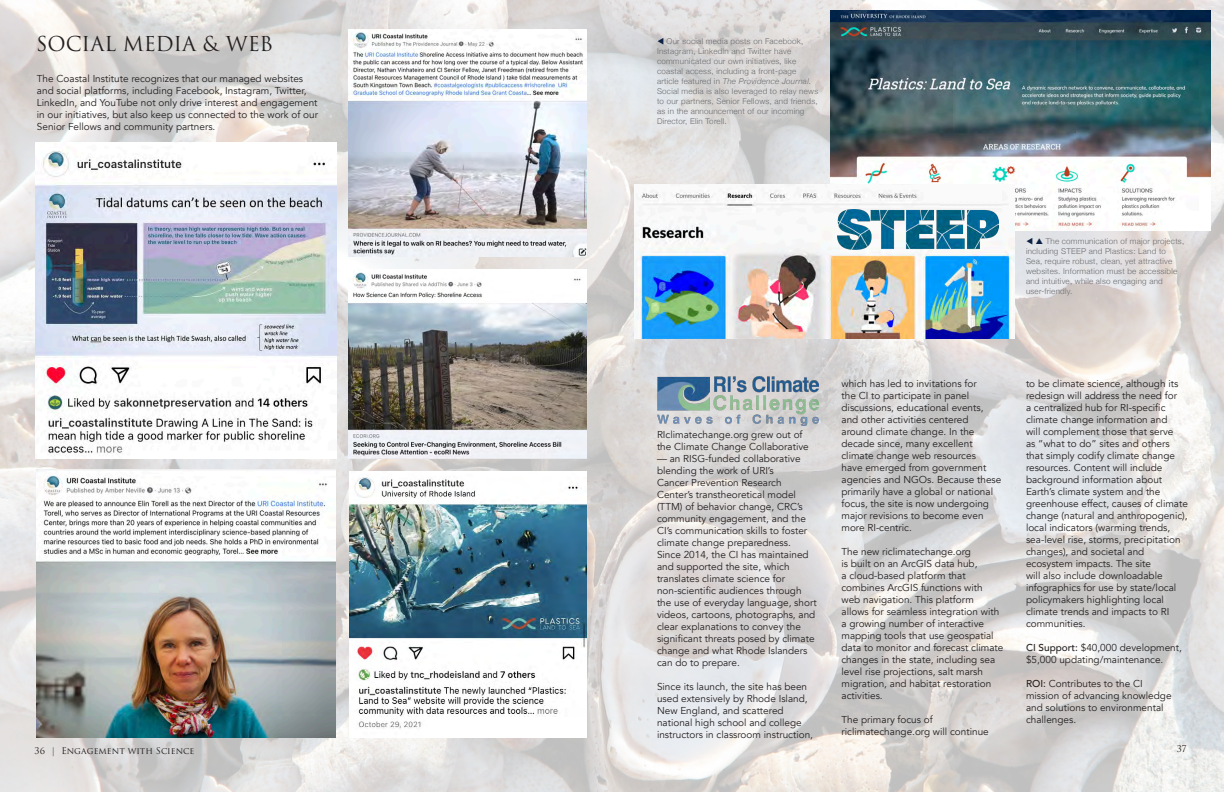
<style>
.page{position:relative;width:1224px;height:792px;background:#fff}
.page>*{position:absolute;margin:0;border:0;box-sizing:border-box;transform-origin:0 0}
.t1{font:20px "Trajan Pro 3";color:#231f20}
.t2{font:10px/12px "Avenir";color:#231f20}
.t3{font:9px "Trajan Pro 3";color:#231f20}
.t4{font:300 8px/10px "Helvetica Neue";letter-spacing:.03em;color:#6c6d70}
.s1{color:#0c2144}
.s2{font-style:italic}
.s3{font-weight:500}
</style>
<div class="page">
<img style="left:0;top:0;width:1224px;height:792px">
<img style="left:657px;top:377px;width:162px;height:48px">
<img style="left:348px;top:29px;width:238px;height:227px">
<img style="left:348px;top:269px;width:238px;height:190px">
<img style="left:36px;top:470px;width:300px;height:268px">
<img style="left:830px;top:11px;width:381px;height:219px">
<img style="left:350px;top:471px;width:236px;height:267px">
<img style="left:36px;top:143px;width:301px;height:316px">
<img style="left:634px;top:184px;width:381px;height:154px">
<img style="left:837px;top:209px;width:162px;height:43px">
<svg style="left:1036px;top:238px;width:7px;height:6px"></svg>
<p class="t1" style="left:36px;top:30px;width:239px">SOCIAL MEDIA &amp; WEB</p>
<p class="t2" style="left:37px;top:73px;width:283px">The Coastal Institute recognizes that our managed websites and social platforms, including Facebook, Instagram, Twitter, LinkedIn, and YouTube not only drive interest and engagement in our initiatives, but also keep us connected to the work of our Senior Fellows and community partners.</p>
<p class="t4" style="left:657px;top:35px;width:163px"><span class="s1">▼</span> Our social media posts on Facebook, Instagram, LinkedIn and Twitter have communicated our own initiatives, like coastal access, including a front-page article featured in <span class="s2">The Providence Journal.<br></span>Social media is also leveraged to relay news to our partners, Senior Fellows, and friends, as in the announcement of our incoming Director, Elin Torell.</p>
<p class="t4" style="left:1026px;top:235px;width:160px"><span class="s1">▼</span> The communication of major projects, including STEEP and Plastics: Land to Sea, require robust, clean, yet attractive websites. Information must be accessible and intuitive, while also engaging and user-friendly.</p>
<p class="t2" style="left:657px;top:428px;width:153px">RIclimatechange.org grew out of the Climate Change Collaborative</p>
<p class="t2" style="left:657px;top:452px;width:161px">— an RISG-funded collaborative blending the work of URI’s<br>Cancer Prevention Research<br>Center’s transtheoretical model (TTM) of behavior change, CRC’s community engagement, and the<br>CI’s communication skills to foster climate change preparedness.<br>Since 2014, the CI has maintained and supported the site, which translates climate science for non-scientific audiences through the use of everyday language, short videos, cartoons, photographs, and clear explanations to convey the significant threats posed by climate change and what Rhode Islanders can do to prepare.</p>
<p class="t2" style="left:657px;top:680px;width:158px">Since its launch, the site has been used extensively by Rhode Island, New England, and scattered national high school and college instructors in classroom instruction,</p>
<p class="t2" style="left:842px;top:378px;width:161px">which has led to invitations for<br>the CI to participate in panel discussions, educational events, and other activities centered around climate change. In the decade since, many excellent climate change web resources<br>have emerged from government agencies and NGOs. Because these primarily have a global or national focus, the site is now undergoing major revisions to become even more RI-centric.</p>
<p class="t2" style="left:842px;top:546px;width:163px">The new riclimatechange.org<br>is built on an ArcGIS data hub,<br>a cloud-based platform that combines ArcGIS functions with web navigation. This platform allows for seamless integration with a growing number of interactive mapping tools that use geospatial data to monitor and forecast climate changes in the state, including sea level rise projections, salt marsh migration, and habitat restoration activities.</p>
<p class="t2" style="left:842px;top:714px;width:149px">The primary focus of riclimatechange.org will continue</p>
<p class="t2" style="left:1026px;top:378px;width:164px">to be climate science, although its redesign will address the need for<br>a centralized hub for RI-specific climate change information and<br>will complement those that serve<br>as “what to do” sites and others that simply codify climate change resources. Content will include background information about<br>Earth’s climate system and the greenhouse effect, causes of climate change (natural and anthropogenic), local indicators (warming trends, sea-level rise, storms, precipitation changes), and societal and ecosystem impacts. The site<br>will also include downloadable infographics for use by state/local policymakers highlighting local climate trends and impacts to RI communities.</p>
<p class="t2" style="left:1026px;top:642px;width:157px"><span class="s3">CI Support:</span> $40,000 development, $5,000 updating/maintenance.</p>
<p class="t2" style="left:1026px;top:678px;width:147px"><span class="s3">ROI:</span> Contributes to the CI mission of advancing knowledge and solutions to environmental challenges.</p>
<p class="t3" style="left:35px;top:745px;width:161px">36 | Engagement with Science</p>
<p class="t3" style="left:1177px;top:742px;width:11px">37</p>
</div>
